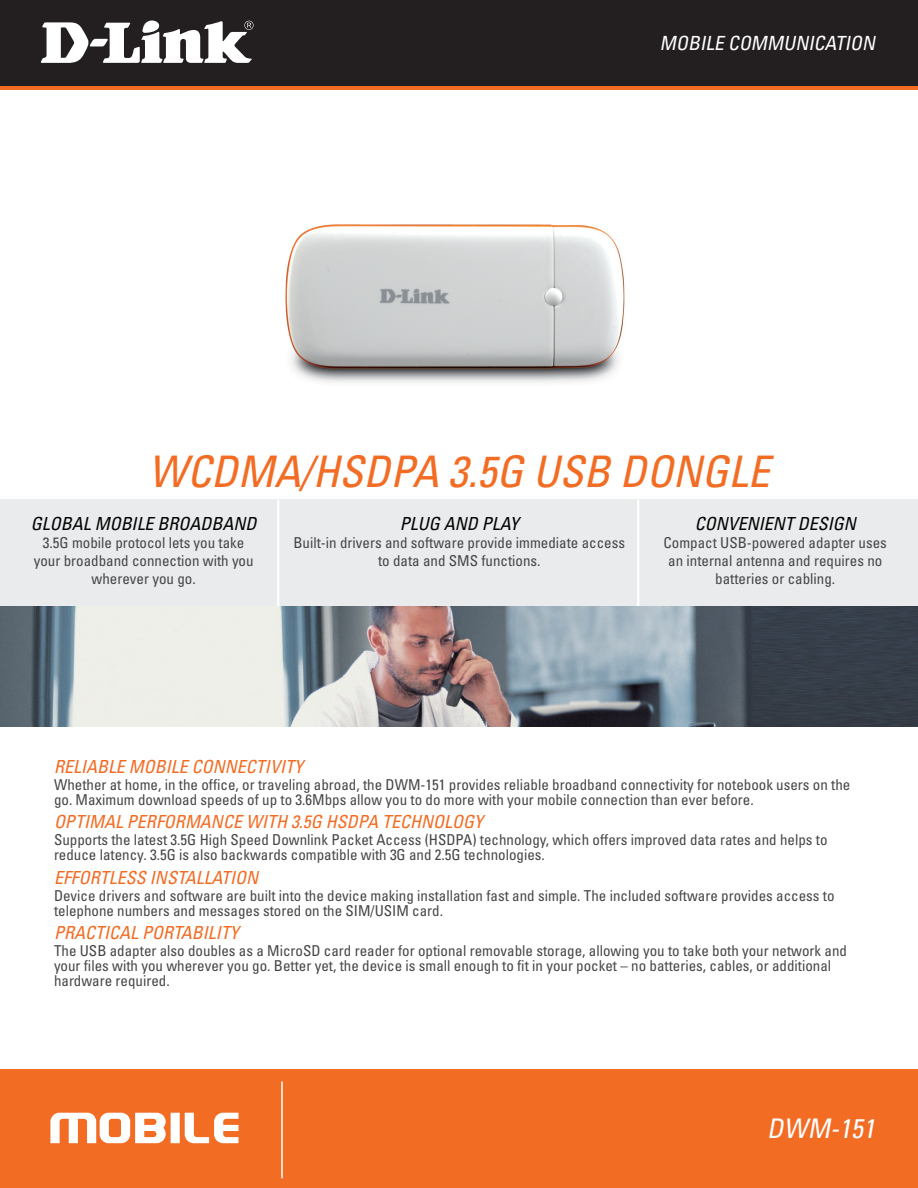
<style>
.page{position:relative;width:918px;height:1188px;background:#fff}
.page>*{position:absolute;margin:0;border:0;box-sizing:border-box;transform-origin:0 0}
.t1{font:italic condensed 43.5px "Univers";color:#f36c24}
.t2{font:italic condensed 27px "Univers";color:#fff}
.t3{font:italic condensed 19.5px "Univers";color:#fff}
.t4{font:italic condensed 18px "Univers";color:#f36c24}
.t5{font:italic condensed 18px "Univers";color:#030303}
.t6{font:condensed 15px/18px "Univers";color:#454647}
</style>
<div class="page">
<div style="left:0;top:1070px;width:918px;height:118px;background:#f36c24"></div>
<img style="left:0;top:606px;width:918px;height:121px">
<hr style="left:281px;top:1082px;width:2px;height:96px;background:#fff">
<svg style="left:50px;top:1113px;width:188px;height:30px"></svg>
<div style="left:0;top:0;width:918px;height:89px;background:linear-gradient(to right,#f36c24,#f36c24)"></div>
<div style="left:0;top:0;width:918px;height:85px;background:#231f20"></div>
<svg style="left:41px;top:20px;width:213px;height:43px"></svg>
<div style="left:0;top:499px;width:918px;height:107px;background:#eaebec"></div>
<hr style="left:277px;top:500px;width:2px;height:108px;background:#fff">
<hr style="left:637px;top:500px;width:2px;height:108px;background:#fff">
<img style="left:285px;top:224px;width:340px;height:159px">
<h3 class="t3" style="left:660px;top:30px;width:107px">MOBILE COMMU</h3>
<h3 class="t3" style="left:795px;top:30px;width:23px">NICATI</h3>
<h3 class="t3" style="left:850px;top:30px;width:31px">ON</h3>
<h1 class="t1" style="left:148px;top:444px;width:524px">WCDMA/HSDPA 3.5G USB DONGLE</h1>
<p class="t5" style="left:31px;top:512px;width:227px">GLOBAL MOBILE BROADBAND</p>
<p class="t6" style="left:34px;top:533px;width:221px;text-align:center">3.5G mobile protocol lets you take your broadband connection with you wherever you go.</p>
<p class="t5" style="left:400px;top:512px;width:120px">PLUG AND PLAY</p>
<p class="t6" style="left:293px;top:533px;width:333px;text-align:center">Built-in drivers and software provide immediate access to data and SMS functions.</p>
<p class="t5" style="left:695px;top:512px;width:163px">CONVENIENT DESIGN</p>
<p class="t6" style="left:664px;top:533px;width:225px;text-align:center">Compact USB-powered adapter uses an internal antenna and requires no batteries or cabling.</p>
<p class="t4" style="left:54px;top:755px;width:251px">RELIABLE MOBILE CONNECTIVITY</p>
<p class="t6" style="left:54px;top:777px;width:798px;line-height:15px">Whether at home, in the office, or traveling abroad, the DWM-151 provides reliable broadband connectivity for notebook users on the go. Maximum download speeds of up to 3.6Mbps allow you to do more with your mobile connection than ever before.</p>
<p class="t4" style="left:54px;top:810px;width:431px">OPTIMAL PERFORMANCE WITH 3.5G HSDPA TECHNOLOGY</p>
<p class="t6" style="left:54px;top:832px;width:775px;line-height:15px">Supports the latest 3.5G High Speed Downlink Packet Access (HSDPA) technology, which offers improved data rates and helps to reduce latency. 3.5G is also backwards compatible with 3G and 2.5G technologies.</p>
<p class="t4" style="left:54px;top:866px;width:206px">EFFORTLESS INSTALLATION</p>
<p class="t6" style="left:54px;top:888px;width:782px;line-height:15px">Device drivers and software are built into the device making installation fast and simple. The included software provides access to telephone numbers and messages stored on the SIM/USIM card.</p>
<p class="t4" style="left:54px;top:921px;width:186px">PRACTICAL PORTABILITY</p>
<p class="t6" style="left:54px;top:943px;width:795px;line-height:15px">The USB adapter also doubles as a MicroSD card reader for optional removable storage, allowing you to take both your network and your files with you wherever you go. Better yet, the device is small enough to fit in your pocket – no batteries, cables, or additional hardware required.</p>
<h2 class="t2" style="left:767px;top:1111px;width:115px">DWM-151</h2>
</div>
